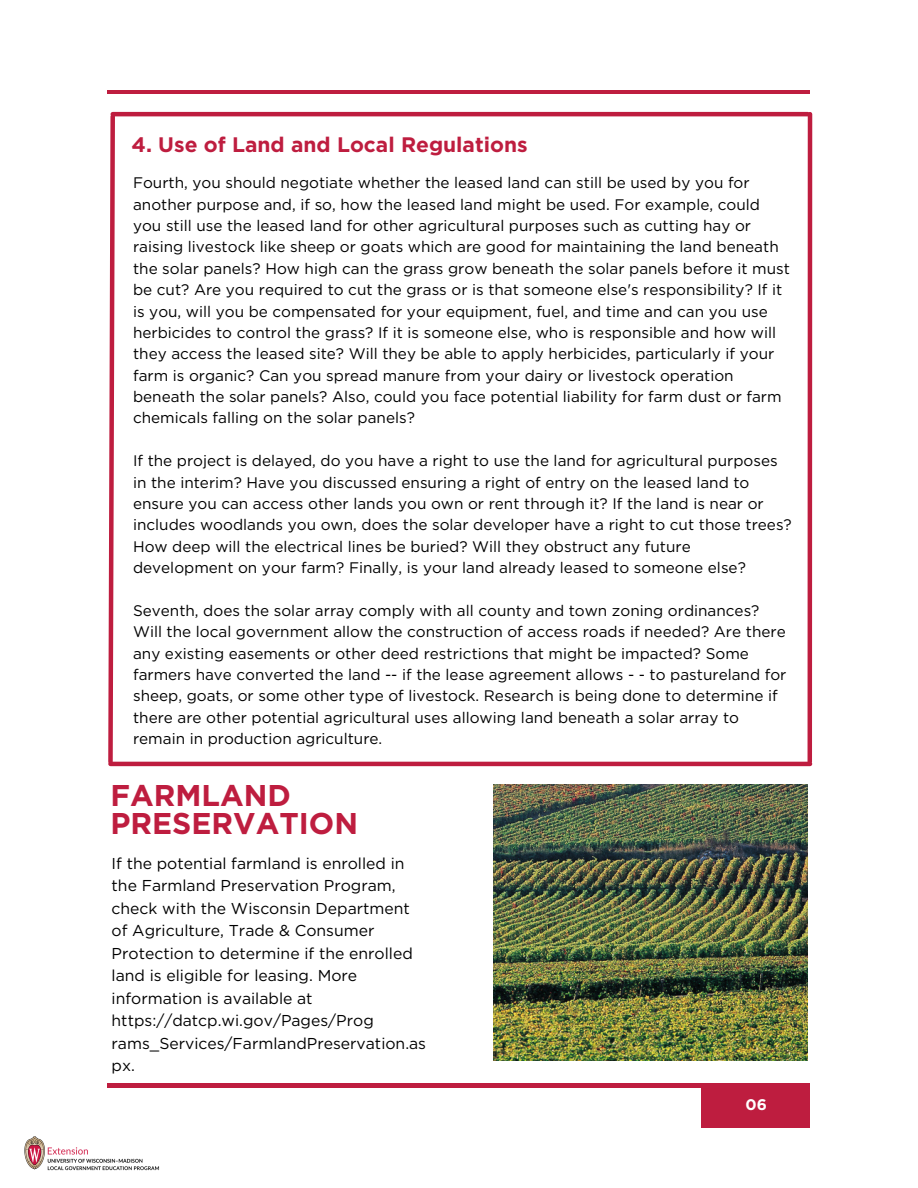
<style>
.page{position:relative;width:918px;height:1188px;background:#fff}
.page>*{position:absolute;margin:0;border:0;box-sizing:border-box;transform-origin:0 0}
.t1{font:700 30px/28.2px "Gotham";color:#be1d3f}
.t2{font:700 21px "Gotham";color:#be1d3f}
.t3{font:15.75px/22.5px "Gotham";color:#000}
.t4{font:15.3px/21.3px "Gotham";color:#000}
.t5{font:700 15.3px "Gotham";color:#fff}
</style>
<div class="page">
<div style="left:701px;top:1084px;width:108px;height:44px;background:#be1d3f"></div>
<hr style="left:107px;top:1084px;width:703px;height:3px;background:#be1d3f">
<hr style="left:107px;top:90px;width:703px;height:4px;background:#be1d3f">
<img style="left:493px;top:784px;width:314px;height:277px">
<img style="left:24px;top:1136px;width:135px;height:35px">
<hr style="left:110px;top:762px;width:700px;height:4px;background:#be1d3f">
<hr style="left:808px;top:114px;width:4px;height:648px;background:#be1d3f">
<hr style="left:113px;top:112px;width:695px;height:4px;background:#be1d3f">
<svg style="left:108px;top:112px;width:9px;height:654px"></svg>
<p class="t2" style="left:132px;top:132px;width:398px">4. Use of Land and Local Regulations</p>
<p class="t4" style="left:133px;top:172px;width:658px">Fourth, you should negotiate whether the leased land can still be used by you for another purpose and, if so, how the leased land might be used. For example, could you still use the leased land for other agricultural purposes such as cutting hay or raising livestock like sheep or goats which are good for maintaining the land beneath the solar panels? How high can the grass grow beneath the solar panels before it must be cut? Are you required to cut the grass or is that someone else's responsibility? If it is you, will you be compensated for your equipment, fuel, and time and can you use herbicides to control the grass? If it is someone else, who is responsible and how will they access the leased site? Will they be able to apply herbicides, particularly if your farm is organic? Can you spread manure from your dairy or livestock operation beneath the solar panels? Also, could you face potential liability for farm dust or farm chemicals falling on the solar panels?</p>
<p class="t4" style="left:133px;top:450px;width:660px">If the project is delayed, do you have a right to use the land for agricultural purposes in the interim? Have you discussed ensuring a right of entry on the leased land to ensure you can access other lands you own or rent through it? If the land is near or includes woodlands you own, does the solar developer have a right to cut those trees?<br>How deep will the electrical lines be buried? Will they obstruct any future development on your farm? Finally, is your land already leased to someone else?</p>
<p class="t4" style="left:133px;top:600px;width:655px">Seventh, does the solar array comply with all county and town zoning ordinances?<br>Will the local government allow the construction of access roads if needed? Are there any existing easements or other deed restrictions that might be impacted? Some farmers have converted the land -- if the lease agreement allows - - to pastureland for sheep, goats, or some other type of livestock. Research is being done to determine if there are other potential agricultural uses allowing land beneath a solar array to remain in production agriculture.</p>
<p class="t1" style="left:110px;top:781px;width:249px">FARMLAND<br>PRESERVATION</p>
<p class="t3" style="left:112px;top:852px;width:303px">If the potential farmland is enrolled in the Farmland Preservation Program, check with the Wisconsin Department of Agriculture, Trade &amp; Consumer Protection to determine if the enrolled land is eligible for leasing. More information is available at https://datcp.wi.gov/Pages/Prog</p>
<p class="t3" style="left:112px;top:1032px;width:316px">rams_Services/FarmlandPreservation.as px.</p>
<p class="t5" style="left:746px;top:1096px;width:23px">06</p>
</div>
